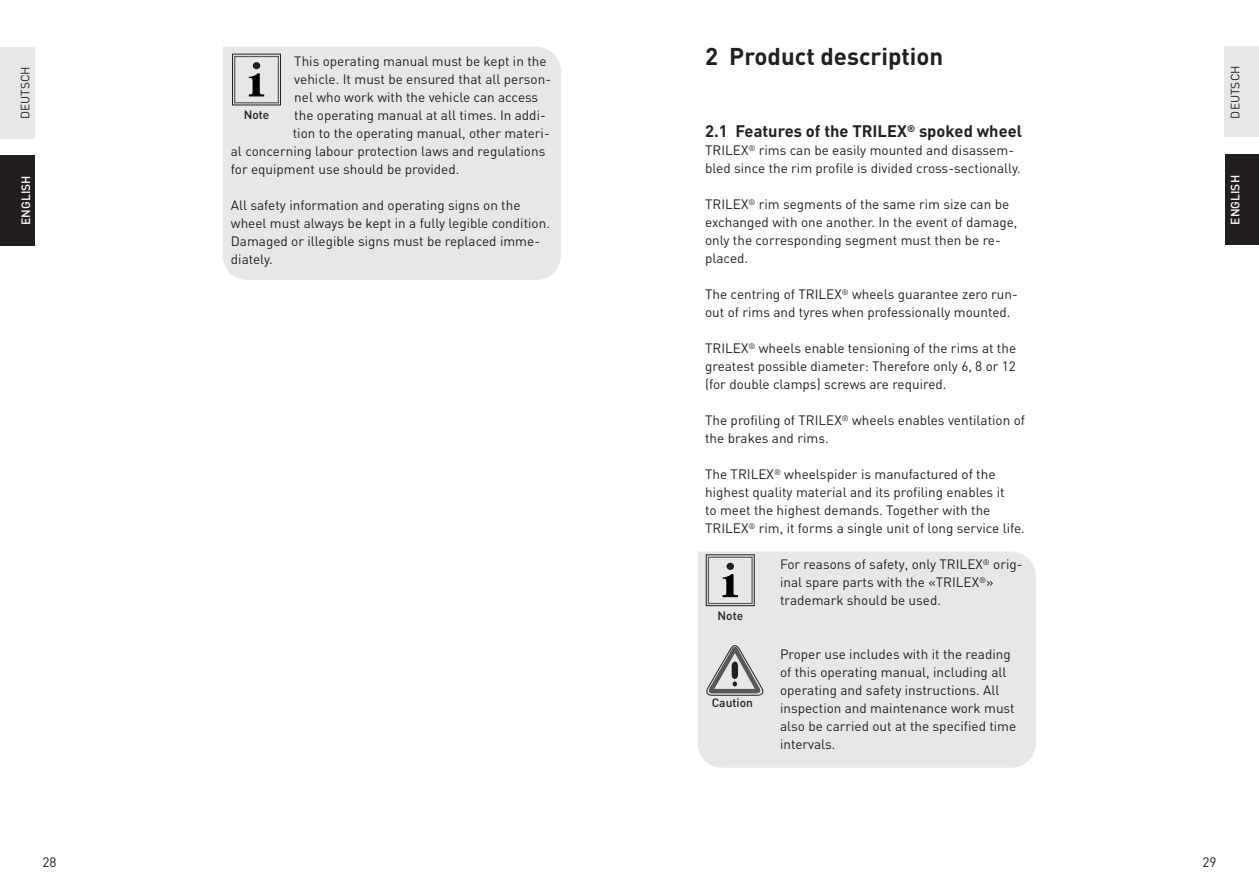
<style>
.page{position:relative;width:1259px;height:893px;background:#fff}
.page>*{position:absolute;margin:0;border:0;box-sizing:border-box;transform-origin:0 0}
.u_haupttitel{font:700 24px "DIN";color:#231f20}
.u_uebertitel_fliesstext{font:700 16.5px "DIN";color:#231f20}
.e_fliesstext{font:13.5px/18px "DIN";color:#231f20}
.d_fliesstext{font:500 12px "DIN";color:#231f20}
.t1{font:12px "DIN";color:#231f20}
.t2{font:500 12px "DIN";color:#fff}
</style>
<div class="page">
<div style="left:0;top:47px;width:35px;height:92px;background:#e6e7e9"></div>
<div style="left:0;top:155px;width:35px;height:90px;background:#231f20"></div>
<div style="left:1224px;top:47px;width:35px;height:90px;background:#e6e7e9"></div>
<div style="left:1225px;top:155px;width:34px;height:90px;background:#231f20"></div>
<div style="left:223px;top:47px;width:338px;height:233px;background:#e6e7e9"></div>
<div style="left:697px;top:552px;width:338px;height:216px;background:#e6e7e9"></div>
<div style="left:232px;top:54px;width:49px;height:51px;border:1px solid #231f20"></div>
<div style="left:234px;top:56px;width:45px;height:47px;border:1px solid #57585a"></div>
<div style="left:253px;top:62px;width:7px;height:7px;background:#231f20;border-radius:50%"></div>
<svg style="left:249px;top:73px;width:15px;height:23px"></svg>
<div style="left:706px;top:555px;width:48px;height:51px;border:1px solid #231f20"></div>
<div style="left:708px;top:557px;width:44px;height:47px;border:1px solid #57585a"></div>
<div style="left:726px;top:563px;width:8px;height:7px;background:#231f20;border-radius:50%"></div>
<svg style="left:722px;top:574px;width:16px;height:23px"></svg>
<svg style="left:703px;top:641px;width:63px;height:70px;background:#c4c5c7"></svg>
<p class="t1" style="left:18px;top:119px;width:55px;rotate:-90deg">DEUTSCH</p>
<p class="t2" style="left:18px;top:225px;width:51px;rotate:-90deg">ENGLISH</p>
<p class="e_fliesstext" style="left:294px;top:51px;width:254px">This operating manual must be kept in the</p>
<p class="e_fliesstext" style="left:294px;top:69px;width:258px">vehicle. It must be ensured that all person-</p>
<p class="e_fliesstext" style="left:294px;top:87px;width:245px">nel who work with the vehicle can access</p>
<p class="e_fliesstext" style="left:294px;top:105px;width:253px">the operating manual at all times. In addi-</p>
<p class="e_fliesstext" style="left:293px;top:123px;width:258px">tion to the operating manual, other materi-</p>
<p class="e_fliesstext" style="left:231px;top:141px;width:316px">al concerning labour protection laws and regulations</p>
<p class="e_fliesstext" style="left:231px;top:159px;width:230px">for equipment use should be provided.</p>
<p class="e_fliesstext" style="left:231px;top:195px;width:320px">All safety information and operating signs on the wheel must always be kept in a fully legible condition.<br>Damaged or illegible signs must be replaced imme&shy;diately.</p>
<p class="d_fliesstext" style="left:244px;top:107px;width:27px">Note</p>
<p class="u_haupttitel" style="left:705px;top:41px;width:240px">2 Product description</p>
<p class="u_uebertitel_fliesstext" style="left:705px;top:120px;width:318px">2.1 Features of the TRILEX<sup>®</sup> spoked wheel</p>
<p class="e_fliesstext" style="left:705px;top:141px;width:317px">TRILEX<sup>®</sup> rims can be easily mounted and disassem&shy;bled since the rim profile is divided cross-sectionally.</p>
<p class="e_fliesstext" style="left:705px;top:195px;width:314px">TRILEX<sup>®</sup> rim segments of the same rim size can be exchanged with one another. In the event of damage, only the corresponding segment must then be re&shy;placed.</p>
<p class="e_fliesstext" style="left:705px;top:285px;width:314px">The centring of TRILEX<sup>®</sup> wheels guarantee zero run&shy;out of rims and tyres when professionally mounted.</p>
<p class="e_fliesstext" style="left:705px;top:339px;width:312px;text-align:justify">TRILEX<sup>®</sup> wheels enable tensioning of the rims at the greatest possible diameter: Therefore only 6, 8 or 12 (for double clamps) screws are required.</p>
<p class="e_fliesstext" style="left:705px;top:411px;width:321px">The profiling of TRILEX<sup>®</sup> wheels enables ventilation of the brakes and rims.</p>
<p class="e_fliesstext" style="left:705px;top:465px;width:321px">The TRILEX<sup>®</sup> wheelspider is manufactured of the highest quality material and its profiling enables it<br>to meet the highest demands. Together with the TRILEX<sup>®</sup> rim, it forms a single unit of long service life.</p>
<p class="e_fliesstext" style="left:780px;top:555px;width:244px">For reasons of safety, only TRILEX<sup>®</sup> orig&shy;inal spare parts with the «TRILEX<sup>®</sup>» trademark should be used.</p>
<p class="d_fliesstext" style="left:717px;top:607px;width:27px">Note</p>
<p class="d_fliesstext" style="left:712px;top:695px;width:43px">Caution</p>
<p class="e_fliesstext" style="left:780px;top:645px;width:238px">Proper use includes with it the reading of this operating manual, including all operating and safety instructions. All inspection and maintenance work must also be carried out at the specified time intervals.</p>
<p class="t1" style="left:1227px;top:119px;width:55px;rotate:-90deg">DEUTSCH</p>
<p class="t2" style="left:1227px;top:225px;width:51px;rotate:-90deg">ENGLISH</p>
<p class="e_fliesstext" style="left:43px;top:853px;width:16px">28</p>
<p class="e_fliesstext" style="left:1202px;top:853px;width:16px">29</p>
</div>
